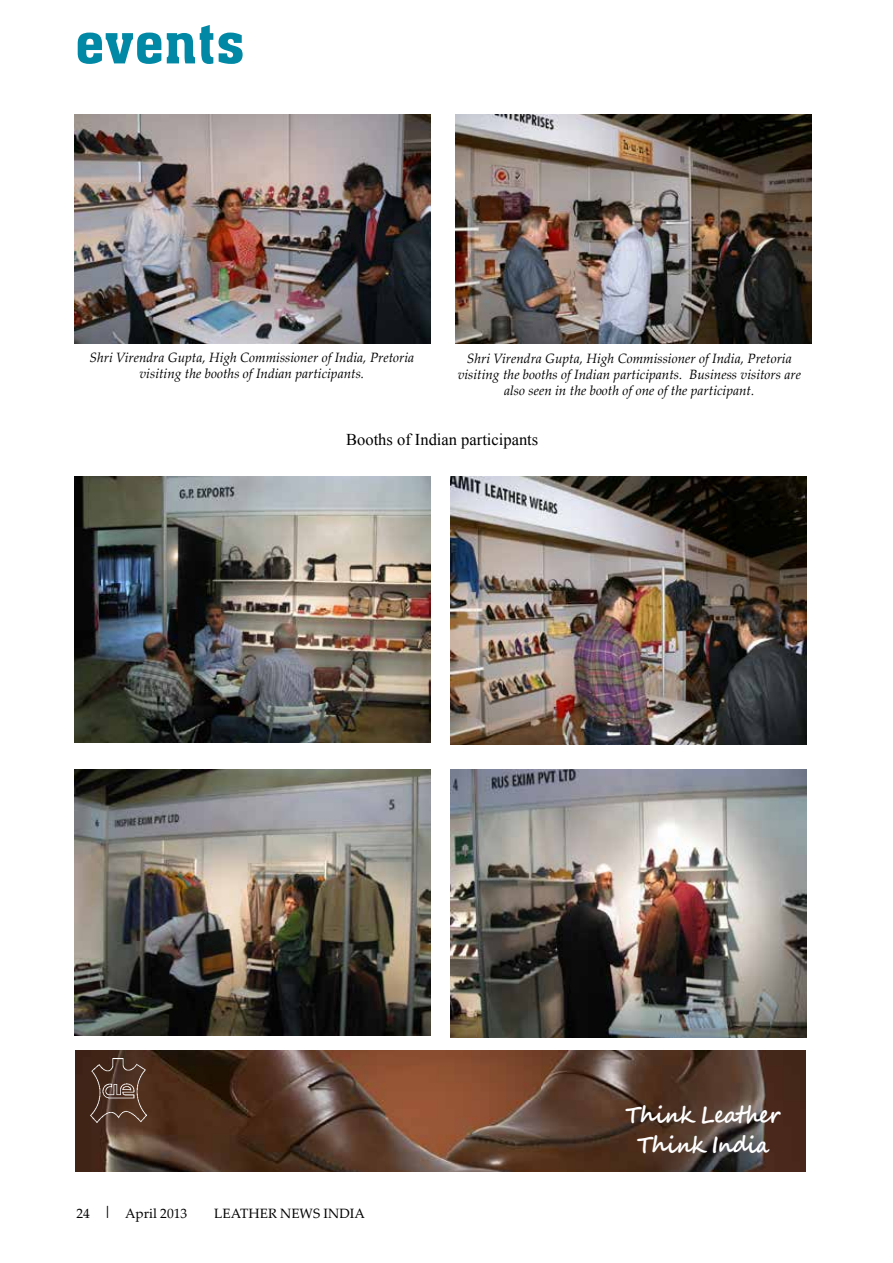
<style>
.page{position:relative;width:893px;height:1263px;background:#fff}
.page>*{position:absolute;margin:0;border:0;box-sizing:border-box;transform-origin:0 0}
.t1{font:55.5px "Aachen BT";letter-spacing:.01em;color:#0088a5}
.t2{font:700 22.95px/30.6px "Segoe Script";letter-spacing:-.04em;color:#fff;text-align:center;scale:.92 1}
.t3{font:16.5px "Times New Roman";color:#000}
.t4{font:italic 13.5px/16.2px "Palatino Linotype";color:#000;text-align:center}
.t5{font:13.5px "Palatino Linotype";color:#000}
.s1{font-size:16.5px}
</style>
<div class="page">
<img style="left:74px;top:115px;width:357px;height:229px">
<img style="left:74px;top:476px;width:357px;height:266px">
<img style="left:74px;top:769px;width:357px;height:267px">
<img style="left:451px;top:476px;width:356px;height:268px">
<img style="left:451px;top:769px;width:356px;height:268px">
<img style="left:455px;top:115px;width:356px;height:229px">
<img style="left:76px;top:1050px;width:730px;height:122px">
<img style="left:91px;top:1059px;width:55px;height:63px">
<h1 class="t1" style="left:75px;top:8px;width:171px">events</h1>
<p class="t4" style="left:90px;top:349px;width:326px">Shri Virendra Gupta, High Commissioner of India, Pretoria visiting the booths of Indian participants.</p>
<p class="t4" style="left:458px;top:350px;width:345px">Shri Virendra Gupta, High Commissioner of India, Pretoria visiting the booths of Indian participants. Business visitors are also seen in the booth of one of the participant.</p>
<p class="t3" style="left:346px;top:429px;width:194px">Booths of Indian participants</p>
<p class="t5" style="left:76px;top:1204px;width:112px">24 <span class="s1">|</span> APRIL 2013</p>
<p class="t5" style="left:214px;top:1204px;width:144px">LEATHER NEWS INDIA</p>
<h2 class="t2" style="left:625px;top:1099px;width:170px">Think Leather<br>Think India</h2>
</div>
